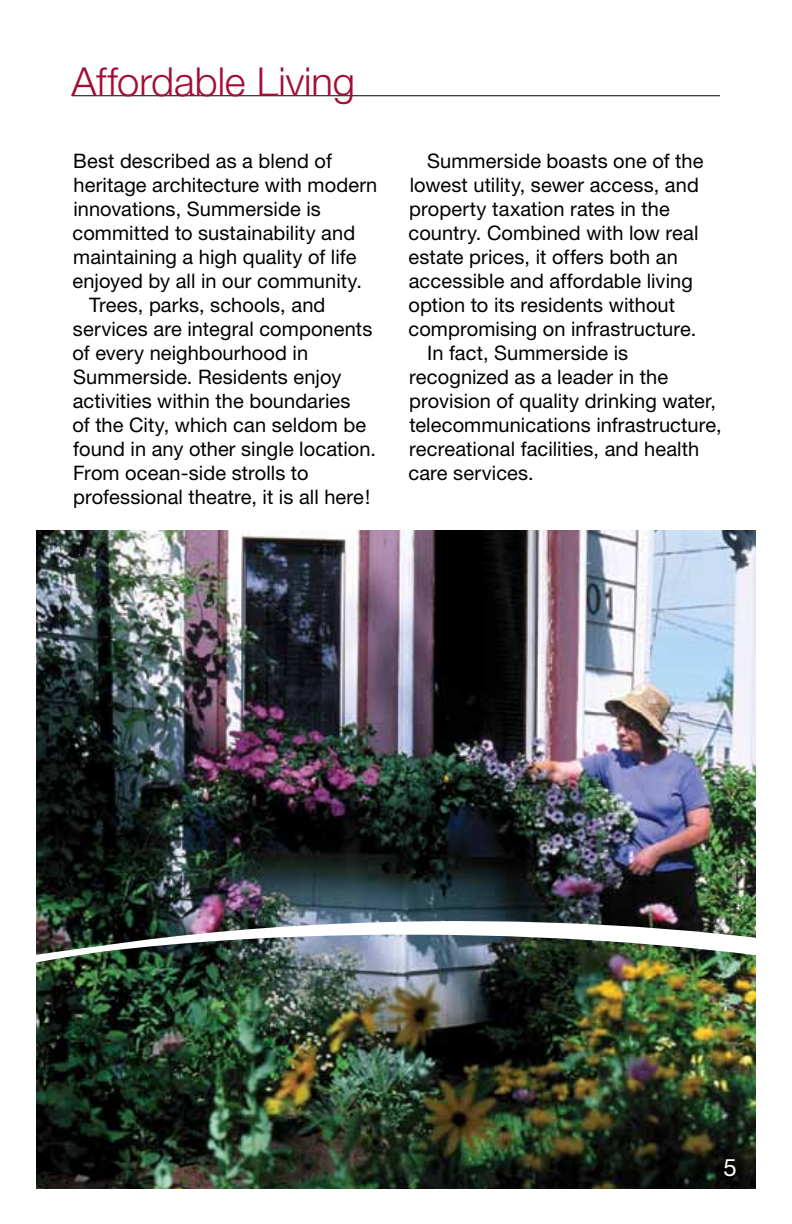
<style>
.page{position:relative;width:792px;height:1224px;background:#fff}
.page>*{position:absolute;margin:0;border:0;box-sizing:border-box;transform-origin:0 0}
.t1{font:300 40px "Helvetica Neue LT Std";letter-spacing:-.005em;color:#a40c35}
.t2{font:24px "Helvetica Neue";color:#fff}
.t3{font:20px "Helvetica Neue";letter-spacing:.005em;color:#000}
</style>
<div class="page">
<img style="left:37px;top:530px;width:719px;height:659px">
<hr style="left:72px;top:95px;width:648px;height:1px;background:#000">
<img style="left:36px;top:862px;width:720px;height:166px">
<h1 class="t1" style="left:71px;top:57px;width:285px">Affordable Living</h1>
<p class="t3" style="left:73px;top:149px;width:260px">Best described as a blend of</p>
<p class="t3" style="left:74px;top:173px;width:305px">heritage architecture with modern</p>
<p class="t3" style="left:73px;top:197px;width:249px">innovations, Summerside is</p>
<p class="t3" style="left:72px;top:221px;width:284px">committed to sustainability and</p>
<p class="t3" style="left:73px;top:245px;width:285px">maintaining a high quality of life</p>
<p class="t3" style="left:72px;top:269px;width:291px">enjoyed by all in our community.</p>
<p class="t3" style="left:89px;top:293px;width:238px">Trees, parks, schools, and</p>
<p class="t3" style="left:73px;top:317px;width:301px">services are integral components</p>
<p class="t3" style="left:72px;top:341px;width:237px">of every neighbourhood in</p>
<p class="t3" style="left:73px;top:365px;width:270px">Summerside. Residents enjoy</p>
<p class="t3" style="left:73px;top:389px;width:279px">activities within the boundaries</p>
<p class="t3" style="left:72px;top:413px;width:295px">of the City, which can seldom be</p>
<p class="t3" style="left:73px;top:437px;width:304px">found in any other single location.</p>
<p class="t3" style="left:73px;top:461px;width:237px">From ocean-side strolls to</p>
<p class="t3" style="left:73px;top:485px;width:299px">professional theatre, it is all here!</p>
<p class="t3" style="left:427px;top:149px;width:278px">Summerside boasts one of the</p>
<p class="t3" style="left:410px;top:173px;width:291px">lowest utility, sewer access, and</p>
<p class="t3" style="left:409px;top:197px;width:262px">property taxation rates in the</p>
<p class="t3" style="left:408px;top:221px;width:292px">country. Combined with low real</p>
<p class="t3" style="left:408px;top:245px;width:271px">estate prices, it offers both an</p>
<p class="t3" style="left:409px;top:269px;width:286px">accessible and affordable living</p>
<p class="t3" style="left:408px;top:293px;width:268px">option to its residents without</p>
<p class="t3" style="left:408px;top:317px;width:289px">compromising on infrastructure.</p>
<p class="t3" style="left:427px;top:341px;width:203px">In fact, Summerside is</p>
<p class="t3" style="left:409px;top:365px;width:260px">recognized as a leader in the</p>
<p class="t3" style="left:409px;top:389px;width:309px">provision of quality drinking water,</p>
<p class="t3" style="left:409px;top:413px;width:314px">telecommunications infrastructure,</p>
<p class="t3" style="left:409px;top:437px;width:291px">recreational facilities, and health</p>
<p class="t3" style="left:408px;top:461px;width:127px">care services.</p>
<p class="t2" style="left:724px;top:1153px;width:15px">5</p>
</div>
